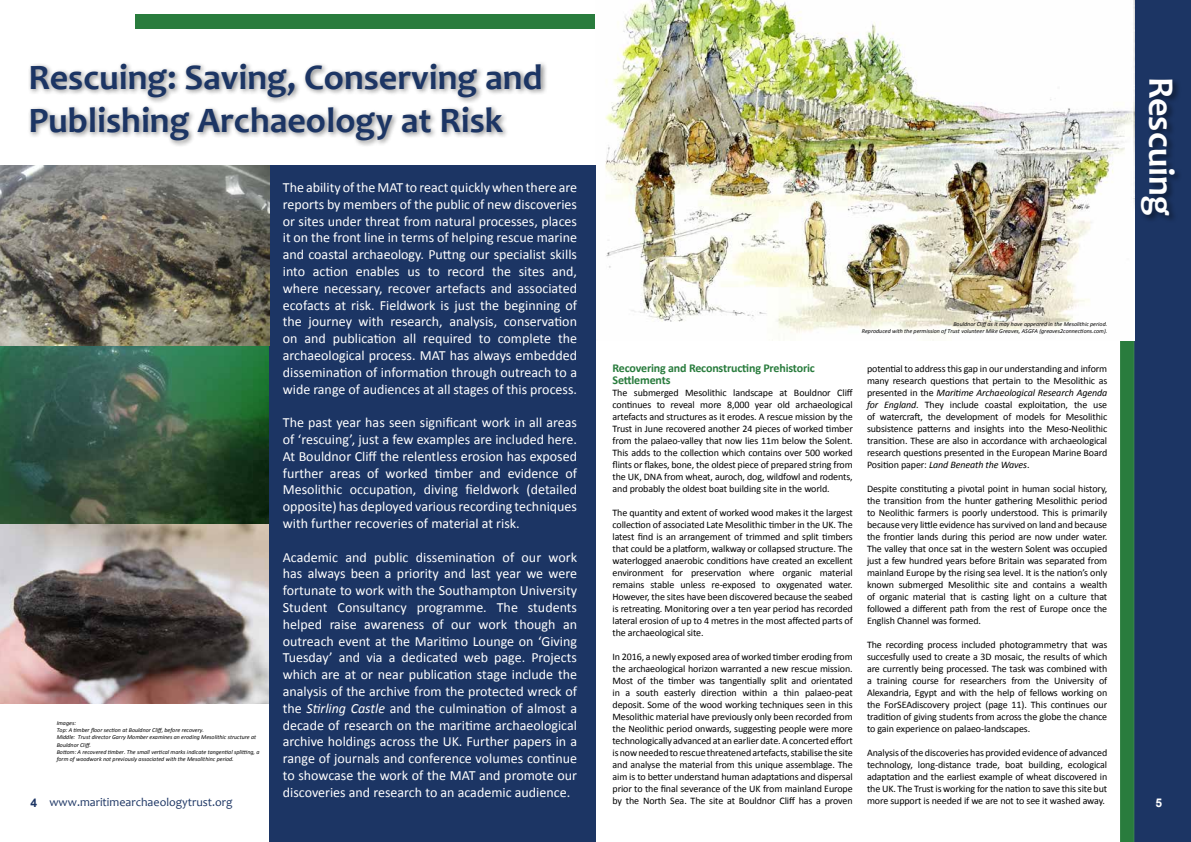
<style>
.page{position:relative;width:1191px;height:842px;background:#fff}
.page>*{position:absolute;margin:0;border:0;box-sizing:border-box;transform-origin:0 0}
.t1{font:700 36px/43.2px "Candara";color:#1c3564}
.t2{font:700 36px "Candara";color:#fff}
.t3{font:14px/16.8px "Calibri";color:#fff;text-align:justify}
.t4{font:700 12px/12px "Calibri";letter-spacing:-.015em;color:#297c3d}
.t5{font:12px "Candara";color:#1c3564}
.t6{font:700 12px "Arial";color:#fff}
.t7{font:10px/12px "Calibri";letter-spacing:-.01em;color:#000;text-align:justify}
.t8{font:italic 6px/7.2px "Calibri";color:#000}
.s1{font-style:italic}
.s2{font-family:"Arial";font-weight:700}
</style>
<div class="page">
<div style="left:1134px;top:0;width:57px;height:842px;background:#1c3564"></div>
<svg style="left:1120px;top:341px;width:14px;height:501px;background:#2a7c3e"></svg>
<div style="left:135px;top:14px;width:460px;height:14px;background:#297c3d"></div>
<img style="left:595px;top:0;width:539px;height:340px">
<div style="left:1139px;top:78px;width:44px;height:146px;background:#000;opacity:.5"></div>
<img style="left:0;top:166px;width:269px;height:537px">
<div style="left:269px;top:166px;width:326px;height:676px;background:#1c3564"></div>
<div style="left:27px;top:60px;width:521px;height:88px;background:#000;opacity:.5"></div>
<h1 class="t1" style="left:28px;top:55px;width:516px">Rescuing: Saving, Conserving and<br>Publishing Archaeology at Risk</h1>
<h1 class="t2" style="left:1183px;top:77px;width:141px;rotate:90deg">Rescuing</h1>
<p class="t3" style="left:283px;top:178px;width:296px">The ability of the MAT to react quickly when there are reports by members of the public of new discoveries or sites under threat from natural processes, places it on the front line in terms of helping rescue marine and coastal archaeology. Puttng our specialist skills into action enables us to record the sites and, where necessary, recover artefacts and associated ecofacts at risk. Fieldwork is just the beginning of the journey with research, analysis, conservation on and publication all required to complete the archaeological process. MAT has always embedded dissemination of information through outreach to a wide range of audiences at all stages of this process.</p>
<p class="t3" style="left:283px;top:414px;width:296px">The past year has seen significant work in all areas of ‘rescuing’, just a few examples are included here.<br>At Bouldnor Cliff the relentless erosion has exposed further areas of worked timber and evidence of Mesolithic occupation, diving fieldwork (detailed opposite) has deployed various recording techniques with further recoveries of material at risk.</p>
<p class="t3" style="left:283px;top:548px;width:296px">Academic and public dissemination of our work has always been a priority and last year we were fortunate to work with the Southampton University Student Consultancy programme. The students helped raise awareness of our work though an outreach event at the Maritimo Lounge on ‘Giving Tuesday’ and via a dedicated web page. Projects which are at or near publication stage include the analysis of the archive from the protected wreck of the <span class="s1">Stirling Castle</span> and the culmination of almost a decade of research on the maritime archaeological archive holdings across the UK. Further papers in a range of journals and conference volumes continue to showcase the work of the MAT and promote our discoveries and research to an academic audience.</p>
<p class="t8" style="left:862px;top:320px;width:247px;text-align:right">Bouldnor Cliff as it may have appeared in the Mesolithic period.<br>Reproduced with the permission of Trust volunteer Mike Greaves, ASGFA (greaves2connections.com).</p>
<p class="t4" style="left:612px;top:362px;width:204px">Recovering and Reconstructing Prehistoric<br>Settlements</p>
<p class="t7" style="left:612px;top:386px;width:242px">The submerged Mesolithic landscape at Bouldnor Cliff continues to reveal more 8,000 year old archaeological artefacts and structures as it erodes. A rescue mission by the Trust in June recovered another 24 pieces of worked timber from the palaeo-valley that now lies 11m below the Solent.<br>This adds to the collection which contains over 500 worked flints or flakes, bone, the oldest piece of prepared string from the UK, DNA from wheat, auroch, dog, wildfowl and rodents, and probably the oldest boat building site in the world.</p>
<p class="t7" style="left:612px;top:506px;width:242px">The quantity and extent of worked wood makes it the largest collection of associated Late Mesolithic timber in the UK. The latest find is an arrangement of trimmed and split timbers that could be a platform, walkway or collapsed structure. The waterlogged anaerobic conditions have created an excellent environment for preservation where organic material remains stable unless re-exposed to oxygenated water.<br>However, the sites have been discovered because the seabed is retreating. Monitoring over a ten year period has recorded lateral erosion of up to 4 metres in the most affected parts of the archaeological site.</p>
<p class="t7" style="left:612px;top:650px;width:242px">In 2016, a newly exposed area of worked timber eroding from the archaeological horizon warranted a new rescue mission.<br>Most of the timber was tangentially split and orientated in a south easterly direction within a thin palaeo-peat deposit. Some of the wood working techniques seen in this Mesolithic material have previously only been recorded from the Neolithic period onwards, suggesting people were more technologically advanced at an earlier date. A concerted effort is now needed to rescue threatened artefacts, stabilise the site and analyse the material from this unique assemblage. The aim is to better understand human adaptations and dispersal prior to the final severance of the UK from mainland Europe by the North Sea. The site at Bouldnor Cliff has a proven</p>
<p class="t7" style="left:867px;top:362px;width:242px">potential to address this gap in our understanding and inform many research questions that pertain to the Mesolithic as presented in the <span class="s1">Maritime Archaeological Research Agenda for England</span>. They include coastal exploitation, the use of watercraft, the development of models for Mesolithic subsistence patterns and insights into the Meso-Neolithic transition. These are also in accordance with archaeological research questions presented in the European Marine Board Position paper: <span class="s1">Land Beneath the Waves</span>.</p>
<p class="t7" style="left:867px;top:482px;width:242px">Despite constituting a pivotal point in human social history, the transition from the hunter gathering Mesolithic period to Neolithic farmers is poorly understood. This is primarily because very little evidence has survived on land and because the frontier lands during this period are now under water.<br>The valley that once sat in the western Solent was occupied just a few hundred years before Britain was separated from mainland Europe by the rising sea level. It is the nation’s only known submerged Mesolithic site and contains a wealth of organic material that is casting light on a culture that followed a different path from the rest of Europe once the English Channel was formed.</p>
<p class="t7" style="left:867px;top:638px;width:242px">The recording process included photogrammetry that was succesfully used to create a 3D mosaic, the results of which are currently being processed. The task was combined with a training course for researchers from the University of Alexandria, Egypt and with the help of fellows working on the ForSEAdiscovery project (page 11). This continues our tradition of giving students from across the globe the chance to gain experience on palaeo-landscapes.</p>
<p class="t7" style="left:867px;top:746px;width:242px">Analysis of the discoveries has provided evidence of advanced technology, long-distance trade, boat building, ecological adaptation and the earliest example of wheat discovered in the UK. The Trust is working for the nation to save this site but more support is needed if we are not to see it washed away.</p>
<p class="t8" style="left:57px;top:719px;width:204px">Images:<br>Top: A timber floor section at Bouldnor Cliff, before recovery.<br>Middle: Trust director Garry Momber examines an eroding Mesolithic structure at Bouldnor Cliff.<br>Bottom: A recovered timber. The small vertical marks indicate tangential splitting, a form of woodwork not previously associated with the Mesolithinc period.</p>
<p class="t5" style="left:30px;top:794px;width:204px"><span class="s2">4</span> www.maritimearchaeologytrust.org</p>
<p class="t6" style="left:1155px;top:794px;width:8px">5</p>
</div>
